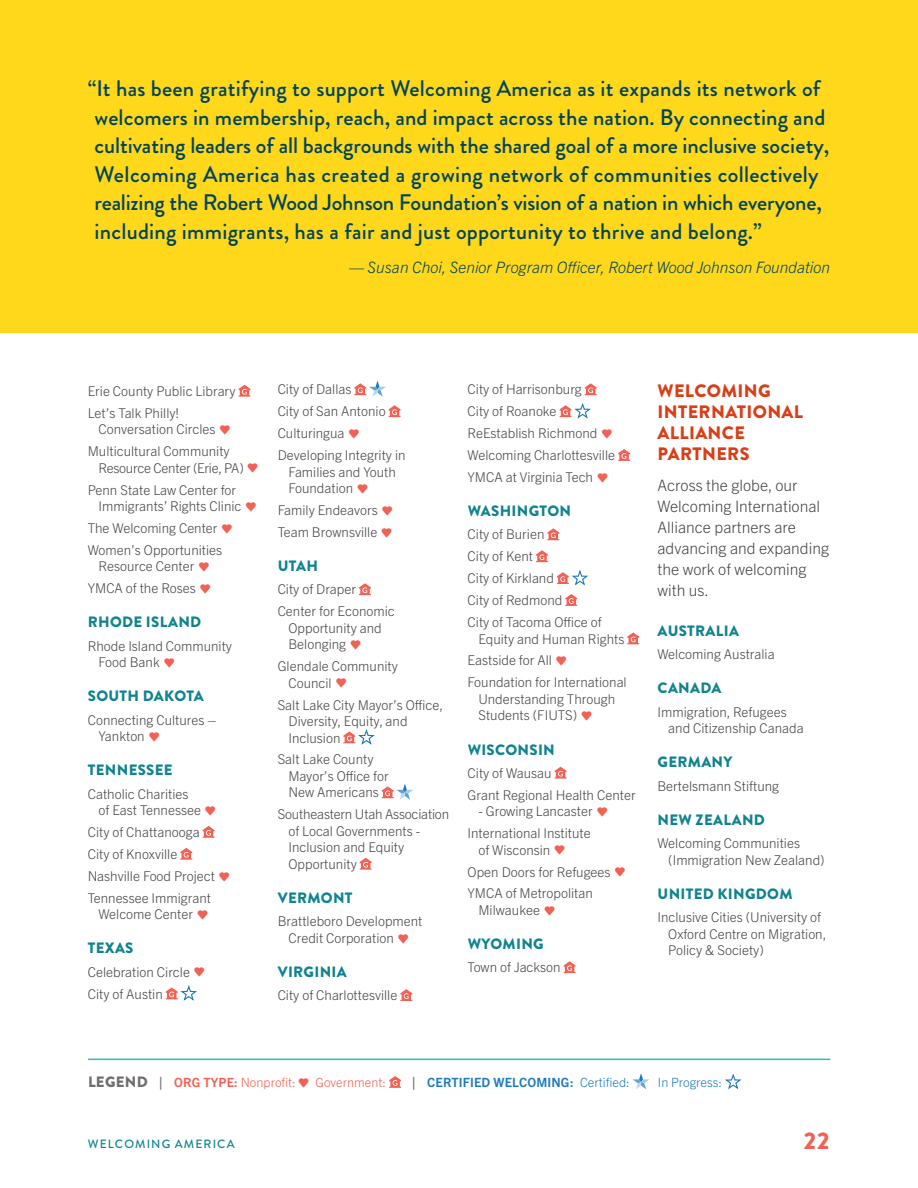
<style>
.page{position:relative;width:918px;height:1188px;background:#fff}
.page>*{position:absolute;margin:0;border:0;box-sizing:border-box;transform-origin:0 0}
.t1{font:900 24px "Brandon Grotesque";color:#f16154}
.t2{font:500 22.5px/28.5px "Brandon Grotesque";letter-spacing:.005em;color:#004458}
.t3{font:900 18px/21px "Brandon Grotesque";letter-spacing:.02em;color:#d93e18}
.t4{font:300 15.75px/21px "Trade Gothic Next LT Pro";color:#454546}
.t5{font:italic 300 15.75px "Trade Gothic Next LT Pro";color:#004458}
.t6{font:900 15px "Brandon Grotesque";letter-spacing:.02em;color:#0f838f}
.t7{font:300 13.5px/21.9px "Trade Gothic Next LT Pro";color:#454546}
.t8{font:300 13.5px/21.9px "Trade Gothic Next LT Pro";letter-spacing:-.02em;color:#454546}
.t9{font:300 12.75px "Trade Gothic Next LT Pro";color:#f16154}
.t10{font:700 12.75px "Trade Gothic Next LT Pro";letter-spacing:.01em;color:#1e7bbc}
.t11{font:300 12.75px "Trade Gothic Next LT Pro";color:#1e7bbc}
.t12{font:500 12px "Brandon Grotesque";letter-spacing:.09em;color:#0f838f}
.s1{font-family:"Brandon Grotesque";font-weight:900;font-size:15px;color:#6f6e6e}
.s2{font-family:"Quincy CF";font-weight:900;color:#6f6e6e}
.s3{font-weight:700}
.s4{font-weight:300}
</style>
<div class="page">
<div style="left:0;top:0;width:918px;height:333px;background:#ffd81c"></div>
<hr style="left:88px;top:1059px;width:742px;height:1px;background:#2bbdbe">
<svg style="left:389px;top:1076px;width:12px;height:12px"></svg>
<svg style="left:633px;top:1073px;width:16px;height:16px"></svg>
<svg style="left:725px;top:1074px;width:17px;height:16px"></svg>
<svg style="left:239px;top:385px;width:11px;height:12px"></svg>
<svg style="left:203px;top:826px;width:12px;height:12px"></svg>
<svg style="left:180px;top:848px;width:12px;height:12px"></svg>
<svg style="left:166px;top:985px;width:31px;height:16px"></svg>
<svg style="left:354px;top:381px;width:32px;height:16px"></svg>
<svg style="left:389px;top:405px;width:12px;height:12px"></svg>
<svg style="left:359px;top:583px;width:12px;height:12px"></svg>
<svg style="left:343px;top:729px;width:32px;height:16px"></svg>
<svg style="left:382px;top:784px;width:31px;height:16px"></svg>
<svg style="left:360px;top:858px;width:12px;height:12px"></svg>
<svg style="left:400px;top:989px;width:12px;height:12px"></svg>
<svg style="left:585px;top:383px;width:12px;height:12px"></svg>
<svg style="left:560px;top:403px;width:31px;height:16px"></svg>
<svg style="left:618px;top:449px;width:12px;height:12px"></svg>
<svg style="left:547px;top:528px;width:12px;height:12px"></svg>
<svg style="left:536px;top:550px;width:12px;height:12px"></svg>
<svg style="left:557px;top:570px;width:31px;height:16px"></svg>
<svg style="left:565px;top:594px;width:12px;height:12px"></svg>
<svg style="left:627px;top:632px;width:12px;height:12px"></svg>
<svg style="left:555px;top:767px;width:12px;height:12px"></svg>
<svg style="left:564px;top:961px;width:12px;height:12px"></svg>
<p class="t2" style="left:94px;top:75px;width:736px;text-indent:-7px">“It has been gratifying to support Welcoming America as it expands its network of welcomers in membership, reach, and impact across the nation. By connecting and cultivating leaders of all backgrounds with the shared goal of a more inclusive society, Welcoming America has created a growing network of communities collectively realizing the Robert Wood Johnson Foundation’s vision of a nation in which everyone, including immigrants, has a fair and just opportunity to thrive and belong.”</p>
<p class="t5" style="left:349px;top:256px;width:482px">— Susan Choi, Senior Program Officer, Robert Wood Johnson Foundation</p>
<p class="t7" style="left:88px;top:379px;width:149px">Erie County Public Library<br>Let’s Talk Philly!</p>
<p class="t7" style="left:88px;top:418px;width:143px;text-align:center">Conversation Circles<br>Multicultural Community</p>
<p class="t8" style="left:88px;top:456px;width:158px;text-indent:11px">Resource Center (Erie, PA)<br>Penn State Law Center for</p>
<p class="t7" style="left:88px;top:494px;width:155px;text-indent:11px">Immigrants’ Rights Clinic<br>The Welcoming Center<br>Women’s Opportunities</p>
<p class="t7" style="left:88px;top:555px;width:110px;text-align:right">Resource Center<br>YMCA of the Roses</p>
<p class="t6" style="left:88px;top:612px;width:115px">RHODE ISLAND</p>
<p class="t7" style="left:99px;top:637px;width:135px;line-height:16.5px;text-indent:-11px">Rhode Island Community<br>Food Bank</p>
<p class="t6" style="left:88px;top:686px;width:117px">SOUTH DAKOTA</p>
<p class="t7" style="left:99px;top:711px;width:119px;line-height:16.5px;text-indent:-11px">Connecting Cultures –<br>Yankton</p>
<p class="t6" style="left:88px;top:760px;width:86px">TENNESSEE</p>
<p class="t7" style="left:99px;top:785px;width:104px;line-height:16.5px;text-indent:-11px">Catholic Charities of East Tennessee</p>
<p class="t7" style="left:88px;top:820px;width:129px">City of Chattanooga<br>City of Knoxville<br>Nashville Food Project<br>Tennessee Immigrant</p>
<p class="t7" style="left:99px;top:902px;width:96px">Welcome Center</p>
<p class="t6" style="left:88px;top:938px;width:47px">TEXAS</p>
<p class="t7" style="left:88px;top:960px;width:104px">Celebration Circle<br>City of Austin</p>
<p class="t7" style="left:278px;top:378px;width:129px">City of Dallas<br>City of San Antonio<br>Culturingua<br>Developing Integrity in</p>
<p class="t7" style="left:288px;top:463px;width:109px;line-height:16.5px">Families and Youth<br>Foundation</p>
<p class="t7" style="left:278px;top:498px;width:102px">Family Endeavors<br>Team Brownsville</p>
<p class="t6" style="left:278px;top:555px;width:42px">UTAH</p>
<p class="t7" style="left:278px;top:578px;width:119px">City of Draper<br>Center for Economic</p>
<p class="t7" style="left:288px;top:619px;width:95px;line-height:16.5px">Opportunity and<br>Belonging</p>
<p class="t7" style="left:288px;top:657px;width:111px;line-height:16.5px;text-indent:-11px">Glendale Community<br>Council</p>
<p class="t7" style="left:288px;top:696px;width:156px;line-height:16.5px;text-indent:-11px">Salt Lake City Mayor’s Office,<br>Diversity, Equity, and<br>Inclusion</p>
<p class="t7" style="left:288px;top:750px;width:102px;line-height:16.5px;text-indent:-11px">Salt Lake County<br>Mayor’s Office for<br>New Americans</p>
<p class="t7" style="left:288px;top:805px;width:162px;line-height:16.5px;text-indent:-11px">Southeastern Utah Association of Local Governments -<br>Inclusion and Equity<br>Opportunity</p>
<p class="t6" style="left:278px;top:887px;width:76px">VERMONT</p>
<p class="t7" style="left:288px;top:912px;width:136px;line-height:16.5px;text-indent:-11px">Brattleboro Development<br>Credit Corporation</p>
<p class="t6" style="left:278px;top:961px;width:70px">VIRGINIA</p>
<p class="t7" style="left:278px;top:984px;width:121px">City of Charlottesville</p>
<p class="t7" style="left:468px;top:378px;width:149px">City of Harrisonburg<br>City of Roanoke<br>ReEstablish Richmond<br>Welcoming Charlottesville<br>YMCA at Virginia Tech</p>
<p class="t6" style="left:468px;top:500px;width:105px">WASHINGTON</p>
<p class="t7" style="left:468px;top:523px;width:136px">City of Burien<br>City of Kent<br>City of Kirkland<br>City of Redmond<br>City of Tacoma Office of</p>
<p class="t7" style="left:468px;top:627px;width:161px;text-indent:11px">Equity and Human Rights<br>Eastside for All<br>Foundation for International</p>
<p class="t7" style="left:478px;top:690px;width:138px;line-height:16.5px">Understanding Through<br>Students (FIUTS)</p>
<p class="t6" style="left:468px;top:739px;width:89px">WISCONSIN</p>
<p class="t7" style="left:468px;top:761px;width:170px">City of Wausau<br>Grant Regional Health Center</p>
<p class="t7" style="left:468px;top:799px;width:127px;text-align:right">- Growing Lancaster<br>International Institute</p>
<p class="t7" style="left:468px;top:838px;width:144px;text-indent:11px">of Wisconsin<br>Open Doors for Refugees<br>YMCA of Metropolitan</p>
<p class="t7" style="left:478px;top:898px;width:63px">Milwaukee</p>
<p class="t6" style="left:468px;top:933px;width:78px">WYOMING</p>
<p class="t7" style="left:468px;top:956px;width:95px">Town of Jackson</p>
<h3 class="t3" style="left:658px;top:380px;width:147px">WELCOMING<br>INTERNATIONAL<br>ALLIANCE<br>PARTNERS</h3>
<p class="t4" style="left:658px;top:474px;width:173px">Across the globe, our<br>Welcoming International<br>Alliance partners are advancing and expanding the work of welcoming with us.</p>
<p class="t6" style="left:658px;top:620px;width:83px">AUSTRALIA</p>
<p class="t7" style="left:658px;top:643px;width:119px">Welcoming Australia</p>
<p class="t6" style="left:658px;top:678px;width:65px">CANADA</p>
<p class="t7" style="left:668px;top:703px;width:137px;line-height:16.5px;text-indent:-11px">Immigration, Refugees and Citizenship Canada</p>
<p class="t6" style="left:658px;top:752px;width:76px">GERMANY</p>
<p class="t7" style="left:658px;top:774px;width:123px">Bertelsmann Stiftung</p>
<p class="t6" style="left:658px;top:809px;width:109px">NEW ZEALAND</p>
<p class="t7" style="left:668px;top:834px;width:158px;line-height:16.5px;text-indent:-11px">Welcoming Communities (Immigration New Zealand)</p>
<p class="t6" style="left:658px;top:883px;width:136px">UNITED KINGDOM</p>
<p class="t7" style="left:668px;top:908px;width:160px;line-height:16.5px;text-indent:-11px">Inclusive Cities (University of<br>Oxford Centre on Migration,<br>Policy &amp; Society)</p>
<p class="t9" style="left:88px;top:1074px;width:209px"><span class="s1">LEGEND</span> <span class="s2">|</span> <span class="s3">ORG TYPE:</span> Nonprofit:</p>
<p class="t9" style="left:316px;top:1074px;width:72px">Government:</p>
<p class="t10" style="left:412px;top:1074px;width:219px"><span class="s2">|</span> CERTIFIED WELCOMING: <span class="s4">Certified:</span></p>
<p class="t11" style="left:658px;top:1074px;width:66px">In Progress:</p>
<p class="t12" style="left:88px;top:1135px;width:148px">WELCOMING AMERICA</p>
<h1 class="t1" style="left:804px;top:1124px;width:27px">22</h1>
</div>
